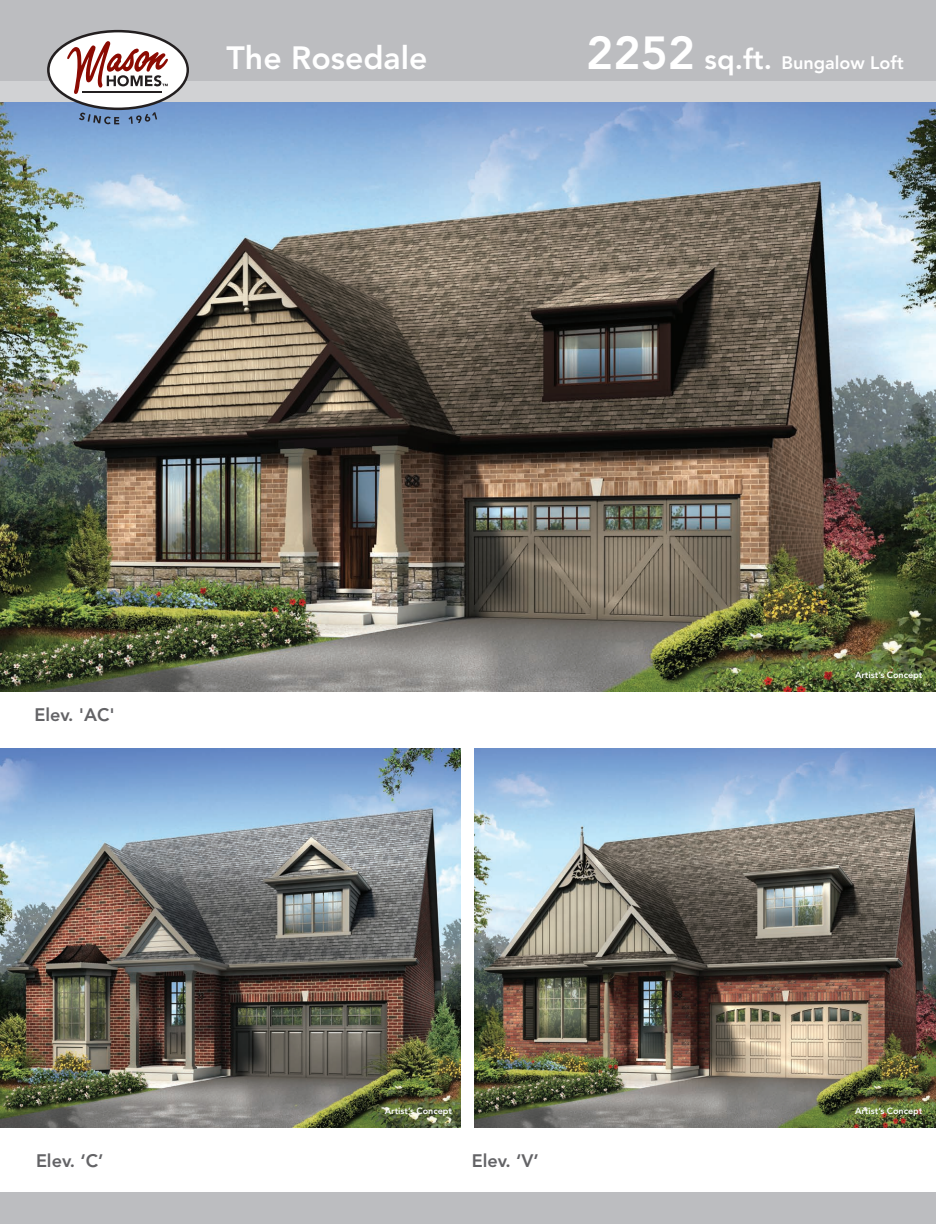
<style>
.page{position:relative;width:936px;height:1224px;background:#fff}
.page>*{position:absolute;margin:0;border:0;box-sizing:border-box;transform-origin:0 0}
.t1{font:800 32px "Avenir";color:#fff}
.t2{font:800 18px "Avenir";color:#636366}
.t3{font:800 18px "Avenir";color:#fff}
.t4{font:800 9px "Avenir";color:#fff}
.s1{font-size:46px}
.s2{font-size:28px}
</style>
<div class="page">
<img style="left:0;top:101px;width:936px;height:590px">
<img style="left:474px;top:749px;width:462px;height:378px">
<img style="left:0;top:749px;width:461px;height:378px">
<div style="left:0;top:81px;width:936px;height:20px;background:#d1d2d4"></div>
<div style="left:0;top:0;width:936px;height:81px;background:#bcbdc0"></div>
<svg style="left:47px;top:30px;width:142px;height:94px"></svg>
<hr style="left:82px;top:91px;width:79px;height:2px;background:#231f20">
<div style="left:0;top:1193px;width:936px;height:31px;background:#bcbdc0"></div>
<h1 class="t1" style="left:227px;top:39px;width:202px">The Rosedale</h1>
<h2 class="t3" style="left:586px;top:52px;width:319px"><span class="s1">2252</span> <span class="s2">sq.ft.</span> Bungalow Loft</h2>
<h2 class="t2" style="left:34px;top:704px;width:82px">Elev. 'AC'</h2>
<p class="t4" style="left:855px;top:670px;width:69px">Artist’s Concept</p>
<p class="t4" style="left:385px;top:1106px;width:69px">Artist’s Concept</p>
<p class="t4" style="left:855px;top:1106px;width:69px">Artist’s Concept</p>
<h2 class="t2" style="left:36px;top:1150px;width:69px">Elev. ‘C’</h2>
<h2 class="t2" style="left:472px;top:1150px;width:69px">Elev. ‘V’</h2>
</div>
